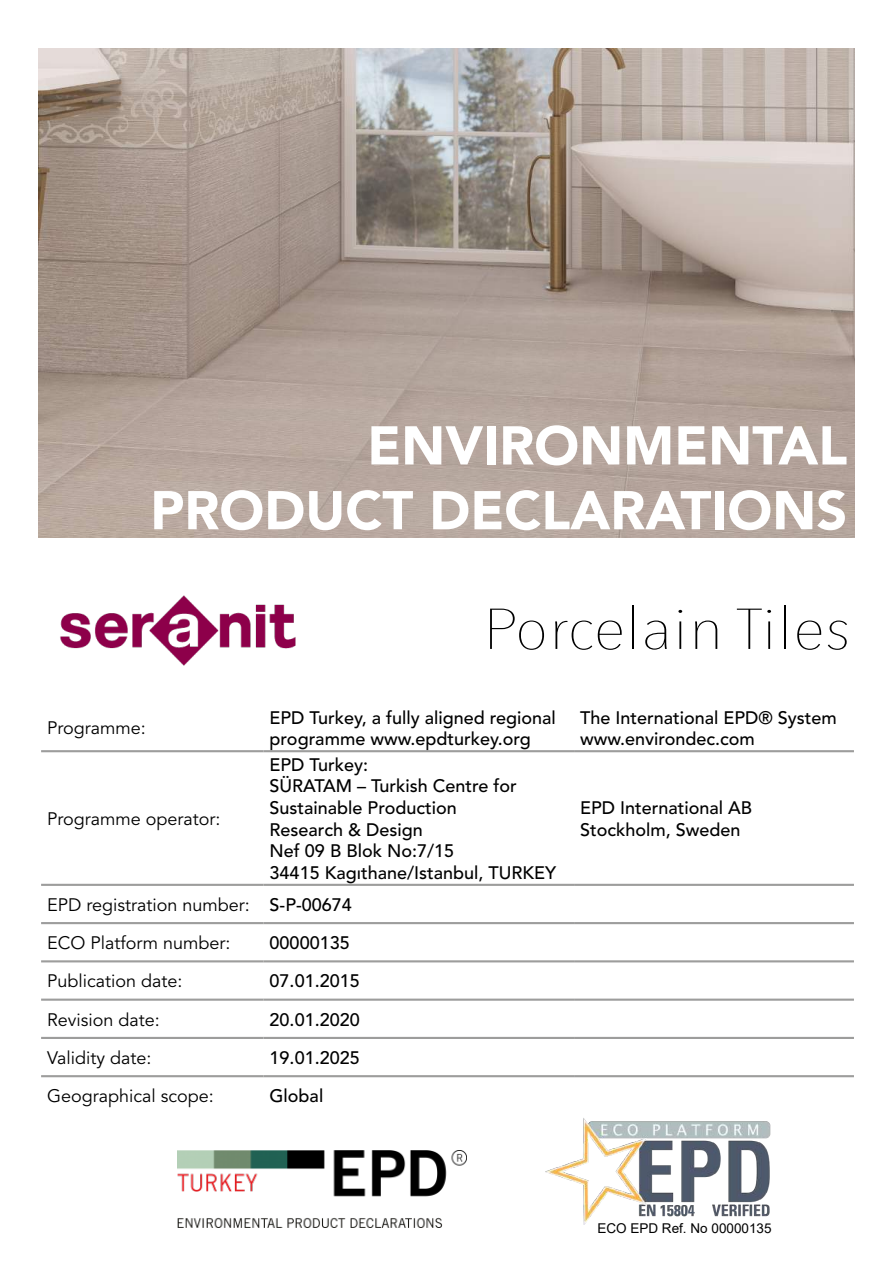
<style>
.page{position:relative;width:893px;height:1263px;background:#fff}
.page>*{position:absolute;margin:0;border:0;box-sizing:border-box;transform-origin:0 0}
.t1{font:200 condensed 57px "Avenir Next LT Pro";color:#000;scale:1.45 1}
.t2{font:900 54px/64.8px "Avenir LT Std";color:#fff;text-align:right}
.t3{font:500 18px/21.6px "Avenir LT Std";color:#000}
.t4{font:18px/38.2px "Avenir LT Std";color:#000}
.t5{font:13.5px "Arial";color:#000}
.s1{font-weight:500}
</style>
<div class="page">
<img style="left:38px;top:49px;width:817px;height:489px">
<img style="left:60px;top:595px;width:236px;height:71px">
<img style="left:177px;top:1150px;width:289px;height:78px">
<hr style="left:41px;top:750px;width:223px;height:2px;background:#9d9d9c">
<hr style="left:264px;top:750px;width:310px;height:2px;background:#9d9d9c">
<hr style="left:574px;top:750px;width:280px;height:2px;background:#9d9d9c">
<hr style="left:41px;top:884px;width:223px;height:2px;background:#9d9d9c">
<hr style="left:264px;top:884px;width:310px;height:2px;background:#9d9d9c">
<hr style="left:574px;top:884px;width:280px;height:2px;background:#9d9d9c">
<hr style="left:41px;top:922px;width:223px;height:2px;background:#9d9d9c">
<hr style="left:264px;top:922px;width:310px;height:2px;background:#9d9d9c">
<hr style="left:574px;top:922px;width:280px;height:2px;background:#9d9d9c">
<hr style="left:41px;top:960px;width:223px;height:2px;background:#9d9d9c">
<hr style="left:264px;top:960px;width:310px;height:2px;background:#9d9d9c">
<hr style="left:574px;top:960px;width:280px;height:2px;background:#9d9d9c">
<hr style="left:41px;top:998px;width:223px;height:3px;background:#9d9d9c">
<hr style="left:264px;top:998px;width:310px;height:3px;background:#9d9d9c">
<hr style="left:574px;top:998px;width:280px;height:3px;background:#9d9d9c">
<hr style="left:41px;top:1037px;width:223px;height:2px;background:#9d9d9c">
<hr style="left:264px;top:1037px;width:310px;height:2px;background:#9d9d9c">
<hr style="left:574px;top:1037px;width:280px;height:2px;background:#9d9d9c">
<hr style="left:41px;top:1075px;width:223px;height:2px;background:#9d9d9c">
<hr style="left:264px;top:1075px;width:310px;height:2px;background:#9d9d9c">
<hr style="left:574px;top:1075px;width:280px;height:2px;background:#9d9d9c">
<img style="left:545px;top:1118px;width:226px;height:106px">
<h2 class="t2" style="left:150px;top:413px;width:698px">ENVIRONMENTAL<br>PRODUCT DECLARATIONS</h2>
<h1 class="t1" style="left:483px;top:595px;width:255px">Porcelain Tiles</h1>
<p class="t4" style="left:47px;top:710px;width:100px">Programme:</p>
<p class="t3" style="left:270px;top:707px;width:288px">EPD Turkey, a fully aligned regional programme www.epdturkey.org</p>
<p class="t3" style="left:580px;top:707px;width:258px">The International EPD® System www.environdec.com</p>
<p class="t4" style="left:47px;top:800px;width:175px">Programme operator:</p>
<p class="t3" style="left:270px;top:754px;width:288px">EPD Turkey:<br>SÜRATAM – Turkish Centre for<br>Sustainable Production<br>Research &amp; Design<br>Nef 09 B Blok No:7/15<br>34415 Kagıthane/Istanbul, TURKEY</p>
<p class="t4" style="left:47px;top:886px;width:306px">EPD registration number: <span class="s1">S-P-00674<br></span>ECO Platform number:</p>
<p class="t3" style="left:270px;top:932px;width:82px">00000135</p>
<p class="t4" style="left:47px;top:962px;width:137px">Publication date:</p>
<p class="t3" style="left:270px;top:971px;width:92px">07.01.2015</p>
<p class="t4" style="left:47px;top:1001px;width:114px">Revision date:</p>
<p class="t3" style="left:270px;top:1009px;width:92px">20.01.2020</p>
<p class="t4" style="left:47px;top:1039px;width:106px">Validity date:</p>
<p class="t3" style="left:270px;top:1047px;width:92px">19.01.2025</p>
<p class="t4" style="left:47px;top:1077px;width:168px">Geographical scope:</p>
<p class="t3" style="left:270px;top:1085px;width:55px">Global</p>
<p class="t3" style="left:580px;top:797px;width:174px">EPD International AB<br>Stockholm, Sweden</p>
<p class="t5" style="left:597px;top:1219px;width:176px">ECO EPD Ref. No 00000135</p>
</div>
